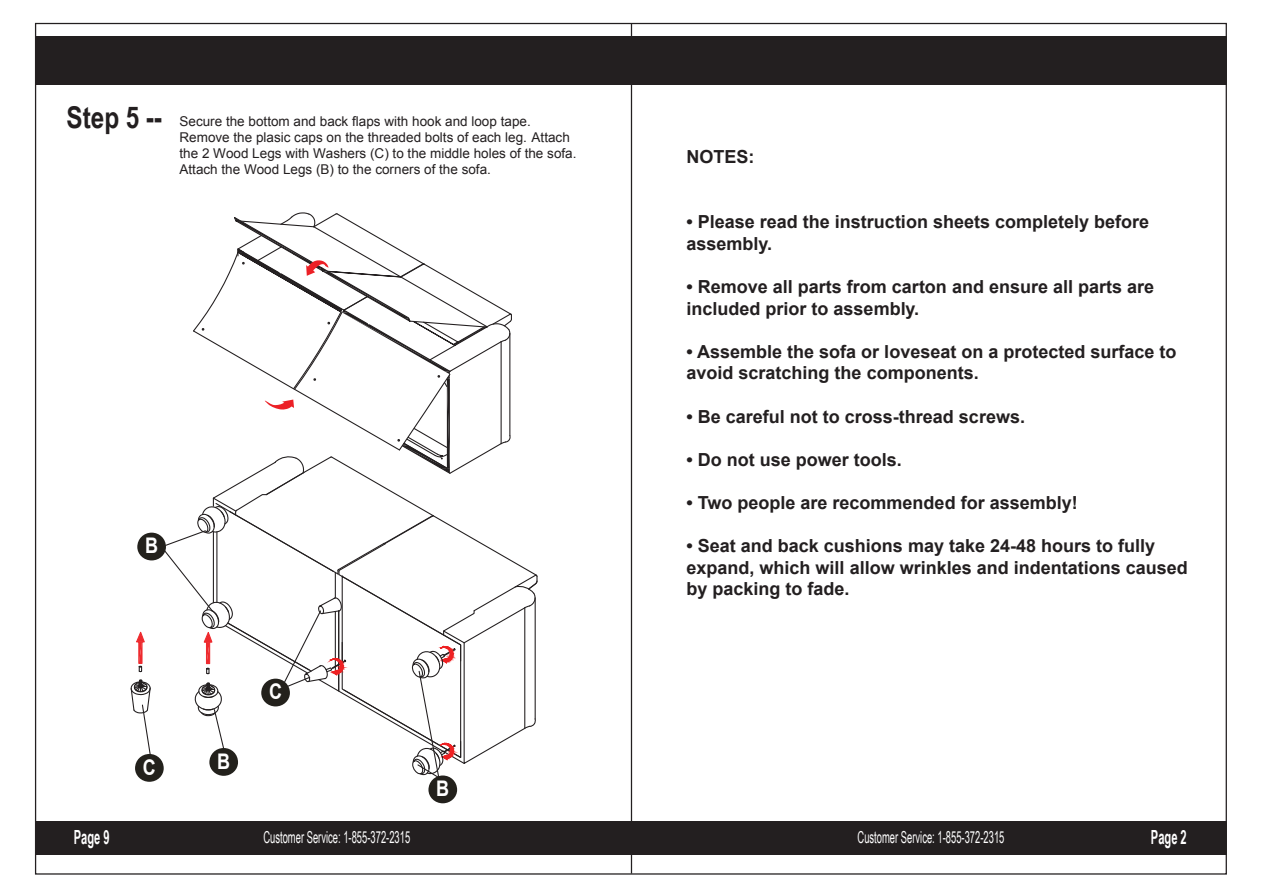
<style>
.page{position:relative;width:1263px;height:893px;background:#fff}
.page>*{position:absolute;margin:0;border:0;box-sizing:border-box;transform-origin:0 0}
.t1{font:700 30px "Arial Narrow";color:#231f20}
.t2{font:700 21.45px "Arial";color:#fff;scale:.84 1}
.t3{font:700 19.5px "Arial Narrow";color:#fff;scale:.7 1}
.t4{font:700 18px/21.6px "Arial";color:#231f20}
.t5{font:16.5px "Arial Narrow";color:#fff;scale:.7 1}
.t6{font:13.5px/16.2px "Arial";color:#231f20}
</style>
<div class="page">
<div style="left:36px;top:36px;width:1191px;height:49px;background:#231f20"></div>
<div style="left:36px;top:821px;width:1191px;height:33px;background:#231f20"></div>
<hr style="left:631px;top:23px;width:1px;height:850px;background:#231f20">
<div style="left:135px;top:754px;width:29px;height:28px;background:#23211c;border-radius:50%"></div>
<div style="left:137px;top:533px;width:29px;height:27px;background:#23211c;border-radius:50%"></div>
<div style="left:428px;top:775px;width:29px;height:28px;background:#23211c;border-radius:50%"></div>
<svg style="left:130px;top:631px;width:21px;height:124px"></svg>
<svg style="left:159px;top:212px;width:379px;height:567px"></svg>
<h1 class="t1" style="left:67px;top:95px;width:97px">Step 5 --</h1>
<p class="t6" style="left:180px;top:113px;width:398px">Secure the bottom and back flaps with hook and loop tape.<br>Remove the plasic caps on the threaded bolts of each leg. Attach the 2 Wood Legs with Washers (C) to the middle holes of the sofa.<br>Attach the Wood Legs (B) to the corners of the sofa.</p>
<p class="t2" style="left:145px;top:532px;width:17px">B</p>
<p class="t2" style="left:269px;top:678px;width:17px">C</p>
<p class="t2" style="left:143px;top:753px;width:17px">C</p>
<p class="t2" style="left:217px;top:747px;width:17px">B</p>
<p class="t2" style="left:436px;top:774px;width:17px">B</p>
<p class="t4" style="left:687px;top:147px;width:70px">NOTES:</p>
<p class="t4" style="left:687px;top:212px;width:464px">• Please read the instruction sheets completely before assembly.</p>
<p class="t4" style="left:687px;top:276px;width:469px">• Remove all parts from carton and ensure all parts are included prior to assembly.</p>
<p class="t4" style="left:687px;top:341px;width:491px">• Assemble the sofa or loveseat on a protected surface to avoid scratching the components.</p>
<p class="t4" style="left:687px;top:406px;width:340px">• Be careful not to cross-thread screws.</p>
<p class="t4" style="left:687px;top:449px;width:217px">• Do not use power tools.</p>
<p class="t4" style="left:687px;top:492px;width:393px">• Two people are recommended for assembly!</p>
<p class="t4" style="left:687px;top:536px;width:503px">• Seat and back cushions may take 24-48 hours to fully expand, which will allow wrinkles and indentations caused by packing to fade.</p>
<p class="t3" style="left:74px;top:822px;width:53px">Page 9</p>
<p class="t5" style="left:263px;top:825px;width:211px">Customer Service: 1-855-372-2315</p>
<p class="t5" style="left:857px;top:825px;width:211px">Customer Service: 1-855-372-2315</p>
<p class="t3" style="left:1151px;top:822px;width:53px">Page 2</p>
</div>
